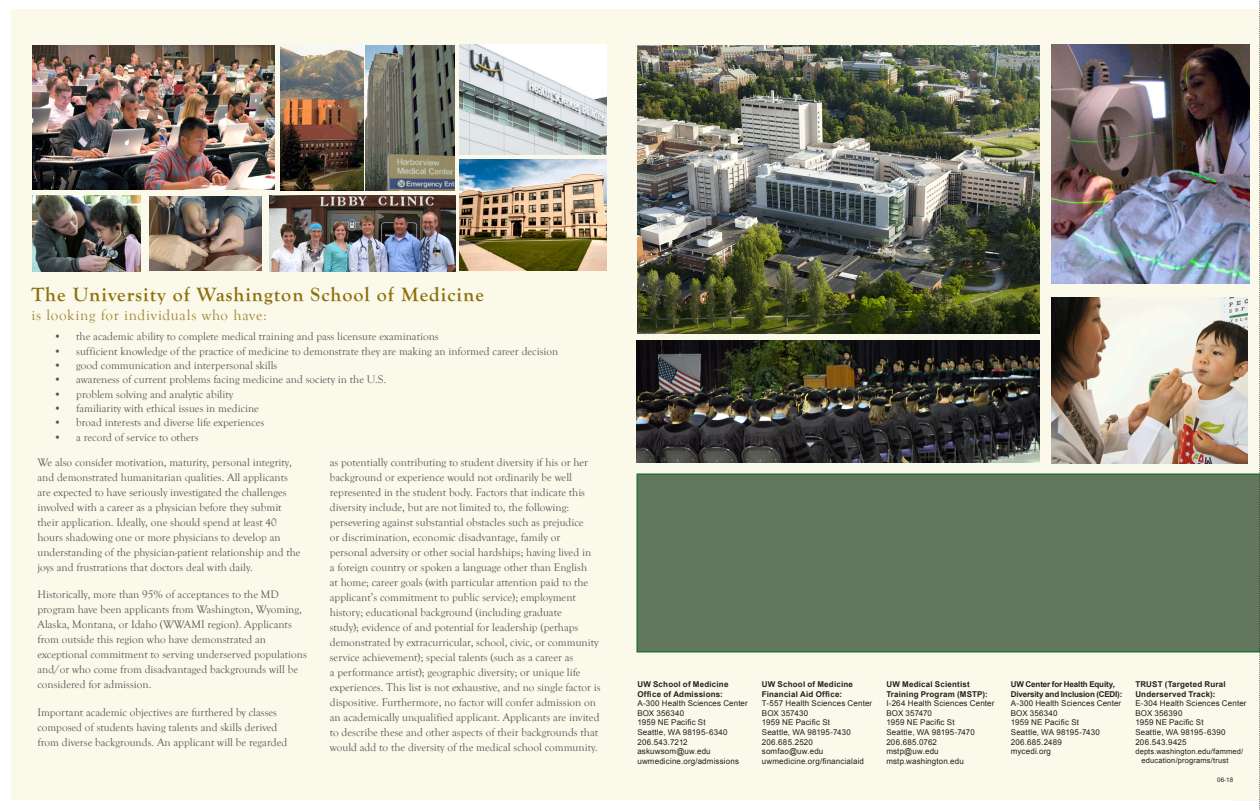
<style>
.page{position:relative;width:1260px;height:810px;background:#fff}
.page>*{position:absolute;margin:0;border:0;box-sizing:border-box;transform-origin:0 0}
.t1{font:700 20px "Goudy Old Style T";letter-spacing:.05em;color:#8d6f0a}
.t2{font:15px "Goudy Old Style T";letter-spacing:.05em;color:#a28536}
.t3{font:11.25px/15px "Goudy Old Style T";color:#57585a}
.t4{font:8px/9.6px "Arial";letter-spacing:.02em;color:#231f20}
.t5{font:700 8px/9.6px "Arial";letter-spacing:.025em;color:#231f20}
.t6{font:700 8px/9.6px "Arial";letter-spacing:-.015em;color:#231f20}
.t7{font:7.5px/9px "Arial";letter-spacing:.02em;color:#231f20}
.t8{font:6.25px "Arial";color:#231f20}
</style>
<div class="page">
<div style="left:11px;top:9px;width:1227px;height:790px;background:#faf9ea"></div>
<div style="left:1229px;top:9px;width:31px;height:791px;background:#faf9ea"></div>
<div style="left:637px;top:473px;width:622px;height:180px;background:#62775e"></div>
<img style="left:636px;top:341px;width:403px;height:121px">
<svg style="left:1259px;top:0;width:1px;height:810px"></svg>
<img style="left:1051px;top:298px;width:197px;height:166px">
<img style="left:638px;top:46px;width:401px;height:288px">
<img style="left:460px;top:45px;width:146px;height:110px">
<img style="left:366px;top:45px;width:89px;height:146px">
<img style="left:281px;top:45px;width:82px;height:145px">
<img style="left:460px;top:160px;width:146px;height:111px">
<img style="left:33px;top:46px;width:242px;height:144px">
<img style="left:33px;top:196px;width:108px;height:75px">
<img style="left:149px;top:196px;width:112px;height:75px">
<img style="left:269px;top:195px;width:186px;height:76px">
<img style="left:1051px;top:45px;width:199px;height:238px">
<p class="t1" style="left:31px;top:283px;width:454px">The University of Washington School of Medicine</p>
<p class="t2" style="left:31px;top:307px;width:237px">is looking for individuals who have:</p>
<p class="t3" style="left:54px;top:329px;width:387px">• the academic ability to complete medical training and pass licensure examinations</p>
<p class="t3" style="left:54px;top:344px;width:506px">• sufficient knowledge of the practice of medicine to demonstrate they are making an informed career decision</p>
<p class="t3" style="left:54px;top:358px;width:225px">• good communication and interpersonal skills</p>
<p class="t3" style="left:54px;top:372px;width:334px">• awareness of current problems facing medicine and society in the U.S.</p>
<p class="t3" style="left:54px;top:387px;width:181px">• problem solving and analytic ability</p>
<p class="t3" style="left:54px;top:401px;width:207px">• familiarity with ethical issues in medicine</p>
<p class="t3" style="left:54px;top:416px;width:212px">• broad interests and diverse life experiences</p>
<p class="t3" style="left:54px;top:431px;width:146px">• a record of service to others</p>
<p class="t3" style="left:38px;top:455px;width:265px">We also consider motivation, maturity, personal integrity, and demonstrated humanitarian qualities. All applicants are expected to have seriously investigated the challenges involved with a career as a physician before they submit their application. Ideally, one should spend at least 40 hours shadowing one or more physicians to develop an understanding of the physician-patient relationship and the joys and frustrations that doctors deal with daily.</p>
<p class="t3" style="left:38px;top:587px;width:271px">Historically, more than 95% of acceptances to the MD program have been applicants from Washington, Wyoming, Alaska, Montana, or Idaho (WWAMI region). Applicants from outside this region who have demonstrated an exceptional commitment to serving underserved populations and/or who come from disadvantaged backgrounds will be considered for admission.</p>
<p class="t3" style="left:38px;top:705px;width:251px">Important academic objectives are furthered by classes composed of students having talents and skills derived from diverse backgrounds. An applicant will be regarded</p>
<p class="t3" style="left:330px;top:455px;width:272px">as potentially contributing to student diversity if his or her background or experience would not ordinarily be well represented in the student body. Factors that indicate this diversity include, but are not limited to, the following: persevering against substantial obstacles such as prejudice<br>or discrimination, economic disadvantage, family or personal adversity or other social hardships; having lived in<br>a foreign country or spoken a language other than English<br>at home; career goals (with particular attention paid to the applicant’s commitment to public service); employment history; educational background (including graduate<br>study); evidence of and potential for leadership (perhaps demonstrated by extracurricular, school, civic, or community service achievement); special talents (such as a career as<br>a performance artist); geographic diversity; or unique life experiences. This list is not exhaustive, and no single factor is dispositive. Furthermore, no factor will confer admission on an academically unqualified applicant. Applicants are invited to describe these and other aspects of their backgrounds that would add to the diversity of the medical school community.</p>
<p class="t5" style="left:637px;top:680px;width:93px">UW School of Medicine</p>
<p class="t5" style="left:637px;top:689px;width:87px">Office of Admissions:</p>
<p class="t4" style="left:637px;top:699px;width:112px">A-300 Health Sciences Center<br>BOX 356340</p>
<p class="t4" style="left:637px;top:718px;width:70px">1959 NE Pacific St</p>
<p class="t4" style="left:637px;top:727px;width:92px">Seattle, WA 98195-6340</p>
<p class="t4" style="left:637px;top:737px;width:52px">206.543.7212</p>
<p class="t4" style="left:637px;top:747px;width:75px">askuwsom@uw.edu</p>
<p class="t4" style="left:637px;top:756px;width:103px">uwmedicine.org/admissions</p>
<p class="t5" style="left:762px;top:680px;width:93px">UW School of Medicine</p>
<p class="t5" style="left:762px;top:689px;width:82px">Financial Aid Office:</p>
<p class="t4" style="left:762px;top:699px;width:112px">T-557 Health Sciences Center<br>BOX 357430</p>
<p class="t4" style="left:762px;top:718px;width:70px">1959 NE Pacific St</p>
<p class="t4" style="left:762px;top:727px;width:91px">Seattle, WA 98195-7430</p>
<p class="t4" style="left:762px;top:737px;width:53px">206.685.2520</p>
<p class="t4" style="left:762px;top:747px;width:63px">somfao@uw.edu</p>
<p class="t4" style="left:762px;top:756px;width:104px">uwmedicine.org/financialaid</p>
<p class="t5" style="left:886px;top:680px;width:85px">UW Medical Scientist</p>
<p class="t5" style="left:886px;top:689px;width:103px">Training Program (MSTP):</p>
<p class="t4" style="left:886px;top:699px;width:110px">I-264 Health Sciences Center<br>BOX 357470<br>1959 NE Pacific St</p>
<p class="t4" style="left:886px;top:727px;width:90px">Seattle, WA 98195-7470</p>
<p class="t4" style="left:886px;top:737px;width:52px">206.685.0762</p>
<p class="t4" style="left:886px;top:747px;width:54px">mstp@uw.edu</p>
<p class="t4" style="left:886px;top:756px;width:79px">mstp.washington.edu</p>
<p class="t6" style="left:1011px;top:680px;width:113px">UW Center for Health Equity,<br>Diversity and Inclusion (CEDI):</p>
<p class="t4" style="left:1011px;top:699px;width:112px">A-300 Health Sciences Center<br>BOX 356340</p>
<p class="t4" style="left:1011px;top:718px;width:70px">1959 NE Pacific St</p>
<p class="t4" style="left:1011px;top:727px;width:91px">Seattle, WA 98195-7430</p>
<p class="t4" style="left:1011px;top:737px;width:53px">206.685.2489</p>
<p class="t4" style="left:1011px;top:747px;width:42px">mycedi.org</p>
<p class="t5" style="left:1135px;top:680px;width:92px">TRUST (Targeted Rural<br>Underserved Track):</p>
<p class="t4" style="left:1135px;top:699px;width:113px">E-304 Health Sciences Center<br>BOX 356390<br>1959 NE Pacific St</p>
<p class="t4" style="left:1135px;top:727px;width:92px">Seattle, WA 98195-6390</p>
<p class="t4" style="left:1135px;top:737px;width:53px">206.543.9425</p>
<p class="t7" style="left:1142px;top:746px;width:103px;text-indent:-6px">depts.washington.edu/fammed/ education/programs/trust</p>
<p class="t8" style="left:1217px;top:776px;width:17px">06-18</p>
</div>
